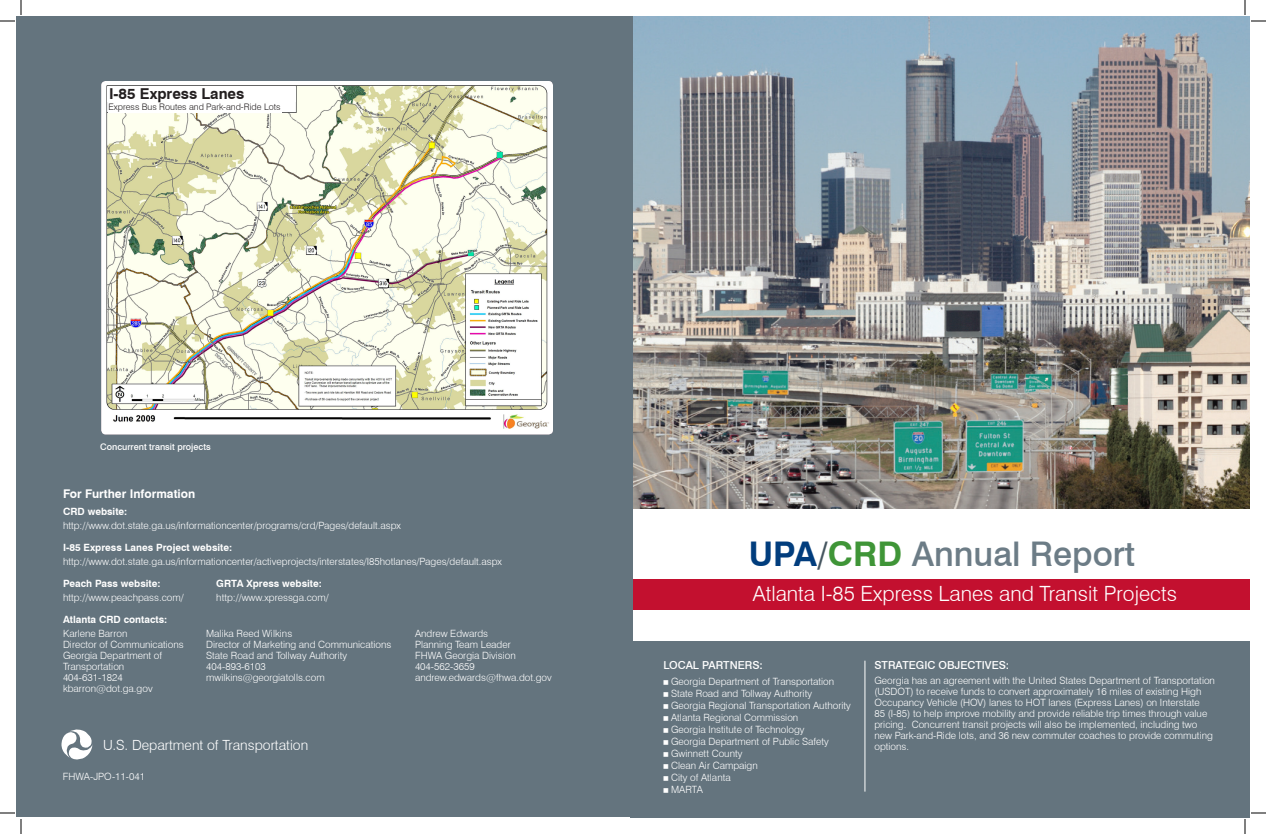
<style>
.page{position:relative;width:1266px;height:834px;background:#fff}
.page>*{position:absolute;margin:0;border:0;box-sizing:border-box;transform-origin:0 0}
.t1{font:500 34px "Swiss 721 BT";color:#6c7c86}
.t2{font:300 21px "Swiss 721 BT";color:#fff}
.t3{font:700 15px "Swiss 721 BT";color:#231f20}
.t4{font:300 14px "Swiss 721 BT";color:#fff}
.t5{font:700 12px "Swiss 721 BT";color:#fff}
.t6{font:500 11px "Swiss 721 BT";color:#fff}
.t7{font:300 10px/11px "Swiss 721 BT";color:#fff}
.t8{font:700 10px "Swiss 721 BT";color:#fff}
.t9{font:300 9px "Swiss 721 BT";color:#231f20}
.t10{font:500 9px "Swiss 721 BT";color:#fff}
.s1{font-weight:700;color:#013d7d}
.s2{font-weight:700;color:#45555f}
.s3{font-weight:700;color:#3f9537}
</style>
<div class="page">
<img style="left:633px;top:17px;width:617px;height:491px">
<div style="left:630px;top:641px;width:620px;height:177px;background:#64747e"></div>
<hr style="left:865px;top:661px;width:1px;height:131px;background:#fff">
<div style="left:633px;top:579px;width:617px;height:31px;background:#c3102f"></div>
<div style="left:16px;top:16px;width:617px;height:802px;background:#64747e"></div>
<svg style="left:62px;top:730px;width:30px;height:29px"></svg>
<img style="left:101px;top:81px;width:452px;height:353px">
<div style="left:108px;top:103px;width:174px;height:9px;background:#fff"></div>
<div style="left:108px;top:87px;width:188px;height:15px;background:#fff"></div>
<svg style="left:0;top:0;width:22px;height:22px"></svg>
<svg style="left:0;top:812px;width:22px;height:22px"></svg>
<svg style="left:1244px;top:0;width:22px;height:22px"></svg>
<svg style="left:1244px;top:812px;width:22px;height:22px"></svg>
<p class="t3" style="left:109px;top:85px;width:137px">I-85 Express Lanes</p>
<p class="t9" style="left:108px;top:101px;width:174px">Express Bus Routes and Park-and-Ride Lots</p>
<p class="t10" style="left:100px;top:442px;width:112px">Concurrent transit projects</p>
<p class="t5" style="left:63px;top:487px;width:134px">For Further Information</p>
<p class="t8" style="left:63px;top:506px;width:66px">CRD website:</p>
<p class="t7" style="left:63px;top:520px;width:340px">http://www.dot.state.ga.us/informationcenter/programs/crd/Pages/default.aspx</p>
<p class="t8" style="left:63px;top:542px;width:171px">I-85 Express Lanes Project website:</p>
<p class="t7" style="left:63px;top:556px;width:441px">http://www.dot.state.ga.us/informationcenter/activeprojects/interstates/I85hotlanes/Pages/default.aspx</p>
<p class="t8" style="left:63px;top:578px;width:99px">Peach Pass website:</p>
<p class="t7" style="left:63px;top:592px;width:122px">http://www.peachpass.com/</p>
<p class="t8" style="left:63px;top:614px;width:106px">Atlanta CRD contacts:</p>
<p class="t7" style="left:63px;top:628px;width:66px">Karlene Barron</p>
<p class="t7" style="left:63px;top:639px;width:122px">Director of Communications</p>
<p class="t7" style="left:63px;top:650px;width:101px">Georgia Department of</p>
<p class="t7" style="left:63px;top:661px;width:63px">Transportation</p>
<p class="t7" style="left:63px;top:672px;width:61px">404-631-1824</p>
<p class="t7" style="left:63px;top:683px;width:91px">kbarron@dot.ga.gov</p>
<p class="t8" style="left:216px;top:578px;width:107px">GRTA Xpress website:</p>
<p class="t7" style="left:216px;top:592px;width:114px">http://www.xpressga.com/</p>
<p class="t7" style="left:206px;top:628px;width:88px">Malika Reed Wilkins</p>
<p class="t7" style="left:206px;top:639px;width:187px">Director of Marketing and Communications</p>
<p class="t7" style="left:206px;top:650px;width:142px">State Road and Tollway Authority</p>
<p class="t7" style="left:206px;top:661px;width:61px">404-893-6103</p>
<p class="t7" style="left:206px;top:672px;width:120px">mwilkins@georgiatolls.com</p>
<p class="t7" style="left:415px;top:628px;width:75px">Andrew Edwards</p>
<p class="t7" style="left:415px;top:639px;width:97px">Planning Team Leader</p>
<p class="t7" style="left:415px;top:650px;width:102px">FHWA Georgia Division</p>
<p class="t7" style="left:415px;top:661px;width:61px">404-562-3659</p>
<p class="t7" style="left:415px;top:672px;width:138px">andrew.edwards@fhwa.dot.gov</p>
<p class="t4" style="left:103px;top:736px;width:207px">U.S. Department of Transportation</p>
<p class="t7" style="left:63px;top:771px;width:84px">FHWA-JPO-11-041</p>
<p class="t1" style="left:749px;top:533px;width:388px"><span class="s1">UPA</span><span class="s2">/</span><span class="s3">CRD</span> Annual Report</p>
<p class="t2" style="left:753px;top:581px;width:426px">Atlanta I-85 Express Lanes and Transit Projects</p>
<p class="t6" style="left:663px;top:659px;width:101px">LOCAL PARTNERS:</p>
<p class="t7" style="left:663px;top:676px;width:172px">■ Georgia Department of Transportation</p>
<p class="t7" style="left:663px;top:688px;width:150px">■ State Road and Tollway Authority</p>
<p class="t7" style="left:663px;top:700px;width:189px">■ Georgia Regional Transportation Authority</p>
<p class="t7" style="left:663px;top:712px;width:136px">■ Atlanta Regional Commission</p>
<p class="t7" style="left:663px;top:724px;width:143px">■ Georgia Institute of Technology</p>
<p class="t7" style="left:663px;top:736px;width:167px">■ Georgia Department of Public Safety</p>
<p class="t7" style="left:663px;top:748px;width:81px">■ Gwinnett County</p>
<p class="t7" style="left:663px;top:760px;width:96px">■ Clean Air Campaign</p>
<p class="t7" style="left:663px;top:772px;width:69px">■ City of Atlanta</p>
<p class="t7" style="left:663px;top:784px;width:41px">■ MARTA</p>
<p class="t6" style="left:874px;top:658px;width:136px">STRATEGIC OBJECTIVES:</p>
<p class="t7" style="left:874px;top:674px;width:342px">Georgia has an agreement with the United States Department of Transportation (USDOT) to receive funds to convert approximately 16 miles of existing High Occupancy Vehicle (HOV) lanes to HOT lanes (Express Lanes) on Interstate<br>85 (I-85) to help improve mobility and provide reliable trip times through value pricing. Concurrent transit projects will also be implemented, including two new Park-and-Ride lots, and 36 new commuter coaches to provide commuting options.</p>
</div>
